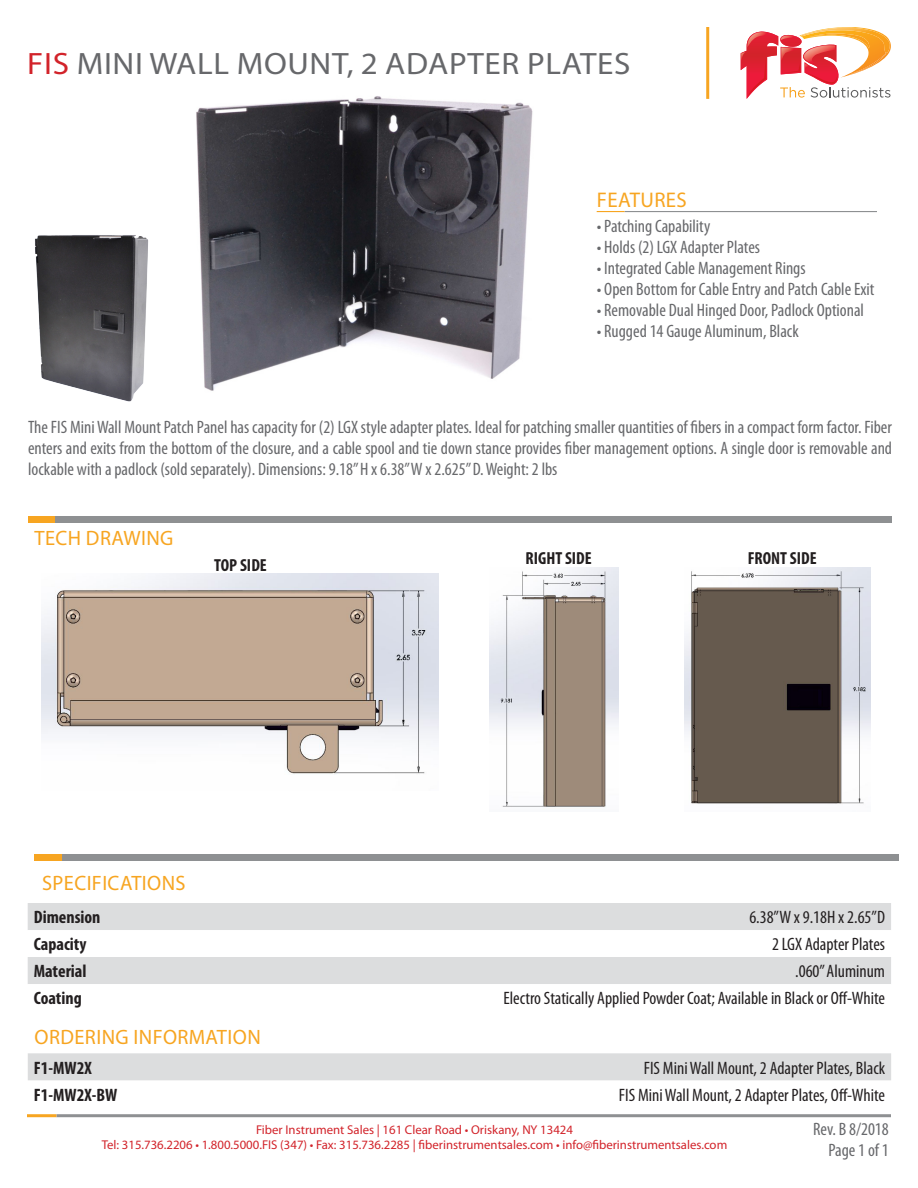
<style>
.page{position:relative;width:918px;height:1188px;background:#fff}
.page>*{position:absolute;margin:0;border:0;box-sizing:border-box;transform-origin:0 0}
.t1{font:31.05px "Myriad Pro";letter-spacing:.02em;color:#67686b;scale:1.07 1}
.t2{font:21.3px "Myriad Pro";letter-spacing:.02em;color:#f7a521}
.t3{font:20.85px "Myriad Pro";letter-spacing:.02em;color:#f7a521}
.t4{font:condensed 18px/21px "Myriad Pro";color:#67686b;text-align:right}
.t5{font:condensed 18px "Myriad Pro";color:#231f20}
.t6{font:700 condensed 18px "Myriad Pro";color:#231f20}
.t7{font:700 condensed 17.55px "Myriad Pro";color:#231f20}
.t8{font:12.75px/15.5px "Myriad Pro";color:#d2232a;text-align:center}
.s1{color:#d2232a}
</style>
<div class="page">
<div style="left:34px;top:854px;width:28px;height:7px;background:#f7a521"></div>
<div style="left:62px;top:854px;width:836px;height:7px;background:#8e9092"></div>
<svg style="left:741px;top:27px;width:150px;height:72px"></svg>
<hr style="left:706px;top:27px;width:3px;height:72px;background:#f7a521">
<hr style="left:625px;top:211px;width:252px;height:1px;background:#8e9092">
<svg style="left:597px;top:211px;width:28px;height:1px"></svg>
<hr style="left:56px;top:1114px;width:835px;height:3px;background:#8e9092">
<hr style="left:27px;top:1114px;width:29px;height:3px;background:#f7a521">
<img style="left:35px;top:235px;width:114px;height:167px">
<svg style="left:28px;top:903px;width:863px;height:81px;fill:#dcddde"></svg>
<div style="left:28px;top:1053px;width:863px;height:27px;background:#dcddde"></div>
<img style="left:684px;top:567px;width:187px;height:237px">
<img style="left:490px;top:567px;width:129px;height:243px">
<img style="left:42px;top:574px;width:396px;height:200px">
<div style="left:28px;top:516px;width:28px;height:7px;background:#f7a521"></div>
<div style="left:56px;top:516px;width:836px;height:7px;background:#8e9092"></div>
<img style="left:196px;top:96px;width:337px;height:295px">
<h1 class="t1" style="left:27px;top:44px;width:563px"><span class="s1">FIS</span> Mini Wall Mount, 2 Adapter Plates</h1>
<p class="t2" style="left:597px;top:187px;width:90px">features</p>
<p class="t4" style="left:597px;top:215px;width:115px">• Patching Capability</p>
<p class="t4" style="left:597px;top:236px;width:165px">• Holds (2) LGX Adapter Plates</p>
<p class="t4" style="left:597px;top:257px;width:210px">• Integrated Cable Management Rings</p>
<p class="t4" style="left:597px;top:278px;width:279px">• Open Bottom for Cable Entry and Patch Cable Exit</p>
<p class="t4" style="left:597px;top:299px;width:269px">• Removable Dual Hinged Door, Padlock Optional</p>
<p class="t4" style="left:597px;top:320px;width:203px">• Rugged 14 Gauge Aluminum, Black</p>
<p class="t4" style="left:28px;top:416px;width:866px;text-align:justify">The FIS Mini Wall Mount Patch Panel has capacity for (2) LGX style adapter plates. Ideal for patching smaller quantities of fibers in a compact form factor. Fiber enters and exits from the bottom of the closure, and a cable spool and tie down stance provides fiber management options. A single door is removable and lockable with a padlock (sold separately). Dimensions: 9.18” H x 6.38” W x 2.625” D. Weight: 2 lbs</p>
<p class="t3" style="left:35px;top:525px;width:140px">tech drawi ng</p>
<p class="t7" style="left:214px;top:555px;width:54px">TOP SIDE</p>
<p class="t3" style="left:42px;top:870px;width:145px">SPECIFICATIONS</p>
<p class="t7" style="left:526px;top:547px;width:68px">RIGHT SIDE</p>
<p class="t7" style="left:748px;top:547px;width:70px">FRONT SIDE</p>
<p class="t6" style="left:34px;top:906px;width:68px">Dimension</p>
<p class="t5" style="left:749px;top:906px;width:137px">6.38”W x 9.18H x 2.65”D</p>
<p class="t6" style="left:34px;top:933px;width:54px">Capacity</p>
<p class="t5" style="left:772px;top:933px;width:114px">2 LGX Adapter Plates</p>
<p class="t6" style="left:34px;top:960px;width:54px">Material</p>
<p class="t5" style="left:795px;top:960px;width:91px">.060” Aluminum</p>
<p class="t6" style="left:34px;top:987px;width:50px">Coating</p>
<p class="t5" style="left:504px;top:987px;width:383px">Electro Statically Applied Powder Coat; Available in Black or Off-White</p>
<p class="t3" style="left:35px;top:1024px;width:228px">ordering information</p>
<p class="t6" style="left:34px;top:1056px;width:60px">F1-MW2X</p>
<p class="t5" style="left:644px;top:1057px;width:243px">FIS Mini Wall Mount, 2 Adapter Plates, Black</p>
<p class="t6" style="left:34px;top:1083px;width:85px">F1-MW2X-BW</p>
<p class="t5" style="left:619px;top:1084px;width:268px">FIS Mini Wall Mount, 2 Adapter Plates, Off-White</p>
<p class="t8" style="left:102px;top:1122px;width:627px">Fiber Instrument Sales | 161 Clear Road • Oriskany, NY 13424<br>Tel: 315.736.2206 • 1.800.5000.FIS (347) • Fax: 315.736.2285 | fiberinstrumentsales.com • info@fiberinstrumentsales.com</p>
<p class="t4" style="left:813px;top:1118px;width:77px;line-height:21.6px">Rev. B 8/2018<br>Page 1 of 1</p>
</div>
